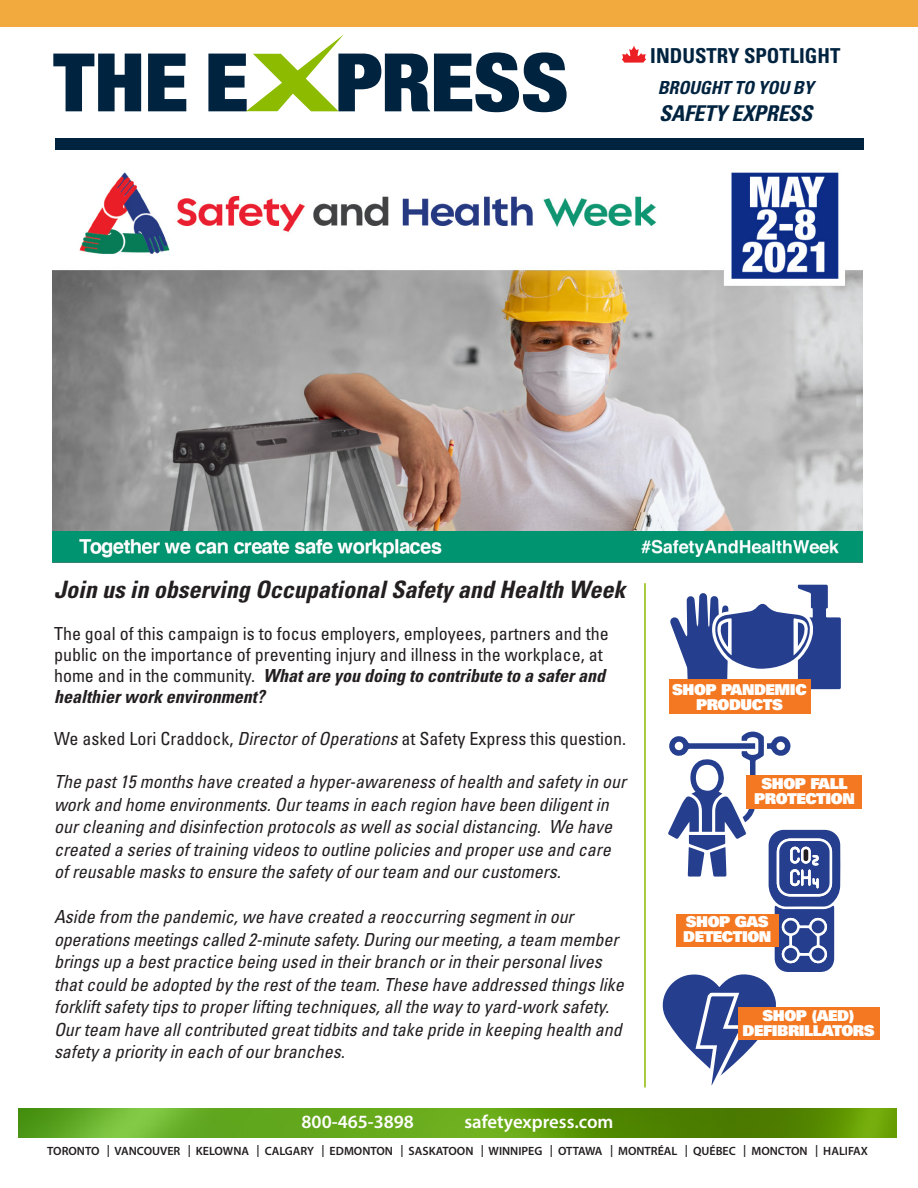
<style>
.page{position:relative;width:918px;height:1188px;background:#fff}
.page>*{position:absolute;margin:0;border:0;box-sizing:border-box;transform-origin:0 0}
.t1{font:700 condensed 27px "Univers";color:#002340}
.t2{font:italic 700 condensed 24px "Univers";color:#231f20}
.t3{font:italic 700 condensed 21.75px "Univers";letter-spacing:-.01em;color:#002340}
.t4{font:700 condensed 20.7px "Univers";color:#002340}
.t5{font:600 18.75px "Myriad Pro";color:#fff}
.t6{font:italic condensed 18px/22.5px "Univers";color:#231f20}
.t7{font:condensed 18px "Univers";color:#231f20}
.t8{font:italic 700 condensed 18px/21px "Univers";color:#231f20}
.t9{font:italic 700 condensed 18px "Univers";letter-spacing:-.01em;color:#002340}
.t10{font:900 15px/15px "Univers";letter-spacing:-.03em;color:#fff;text-align:center}
.t11{font:600 12px "Myriad Pro";color:#231f20}
.s1{font-weight:400;font-style:normal}
.s2{font-style:italic}
</style>
<div class="page">
<div style="left:0;top:0;width:918px;height:26px;background:#f2aa3f"></div>
<svg style="left:53px;top:54px;width:88px;height:57px"></svg>
<svg style="left:148px;top:54px;width:38px;height:57px"></svg>
<svg style="left:208px;top:35px;width:359px;height:77px"></svg>
<div style="left:55px;top:138px;width:809px;height:11px;background:#002340"></div>
<svg style="left:622px;top:46px;width:24px;height:17px"></svg>
<img style="left:19px;top:1108px;width:877px;height:29px">
<img style="left:53px;top:172px;width:809px;height:391px">
<hr style="left:644px;top:583px;width:2px;height:505px;background:#8dbb00">
<svg style="left:670px;top:585px;width:171px;height:104px"></svg>
<svg style="left:662px;top:731px;width:178px;height:355px"></svg>
<div style="left:669px;top:680px;width:142px;height:34px;background:#f47721"></div>
<div style="left:676px;top:914px;width:103px;height:32px;background:#f47721"></div>
<div style="left:746px;top:775px;width:115px;height:33px;background:#f47721"></div>
<div style="left:738px;top:1007px;width:142px;height:32px;background:#f47721"></div>
<p class="t4" style="left:650px;top:42px;width:192px">INDUSTRY SPOTLIGHT</p>
<p class="t9" style="left:658px;top:77px;width:158px">BROUGHT TO YOU BY</p>
<p class="t3" style="left:659px;top:99px;width:155px">SAFETY EXPRESS</p>
<p class="t1" style="left:707px;top:92px;width:220px">INDUSTRY SPOTLIG</p>
<p class="t2" style="left:54px;top:574px;width:573px">Join us in observing Occupational Safety and Health Week</p>
<p class="t7" style="left:54px;top:622px;width:556px">The goal of this campaign is to focus employers, employees, partners and the</p>
<p class="t7" style="left:54px;top:643px;width:550px">public on the importance of preventing injury and illness in the workplace, at</p>
<p class="t8" style="left:54px;top:665px;width:553px"><span class="s1">home and in the community.</span> What are you doing to contribute to a safer and healthier work environment?</p>
<p class="t7" style="left:54px;top:727px;width:574px">We asked Lori Craddock, <span class="s2">Director of Operations</span> at Safety Express this question.</p>
<p class="t6" style="left:54px;top:770px;width:574px">The past 15 months have created a hyper-awareness of health and safety in our work and home environments. Our teams in each region have been diligent in our cleaning and disinfection protocols as well as social distancing. We have created a series of training videos to outline policies and proper use and care of reusable masks to ensure the safety of our team and our customers.</p>
<p class="t6" style="left:54px;top:905px;width:521px">Aside from the pandemic, we have created a reoccurring segment in our</p>
<p class="t6" style="left:54px;top:928px;width:571px">operations meetings called 2-minute safety. During our meeting, a team member brings up a best practice being used in their branch or in their personal lives that could be adopted by the rest of the team. These have addressed things like forklift safety tips to proper lifting techniques, all the way to yard-work safety.<br>Our team have all contributed great tidbits and take pride in keeping health and safety a priority in each of our branches.</p>
<p class="t5" style="left:302px;top:1109px;width:114px">800-465-3898</p>
<p class="t5" style="left:464px;top:1109px;width:151px">safetyexpress.com</p>
<p class="t10" style="left:672px;top:682px;width:136px">SHOP PANDEMIC<br>PRODUCTS</p>
<p class="t10" style="left:762px;top:775px;width:88px">SHOP FALL</p>
<p class="t10" style="left:754px;top:790px;width:102px">PROTECTION</p>
<p class="t10" style="left:686px;top:914px;width:84px">SHOP GAS</p>
<p class="t10" style="left:683px;top:929px;width:90px">DETECTION</p>
<p class="t10" style="left:763px;top:1008px;width:94px">SHOP (AED)</p>
<p class="t10" style="left:743px;top:1023px;width:134px">DEFIBRILLATORS</p>
<p class="t11" style="left:47px;top:1144px;width:822px">TORONTO | VANCOUVER | KELOWNA | CALGARY | EDMONTON | SASKATOON | WINNIPEG | OTTAWA | MONTRÉAL | QUÉBEC | MONCTON | HALIFAX</p>
</div>
